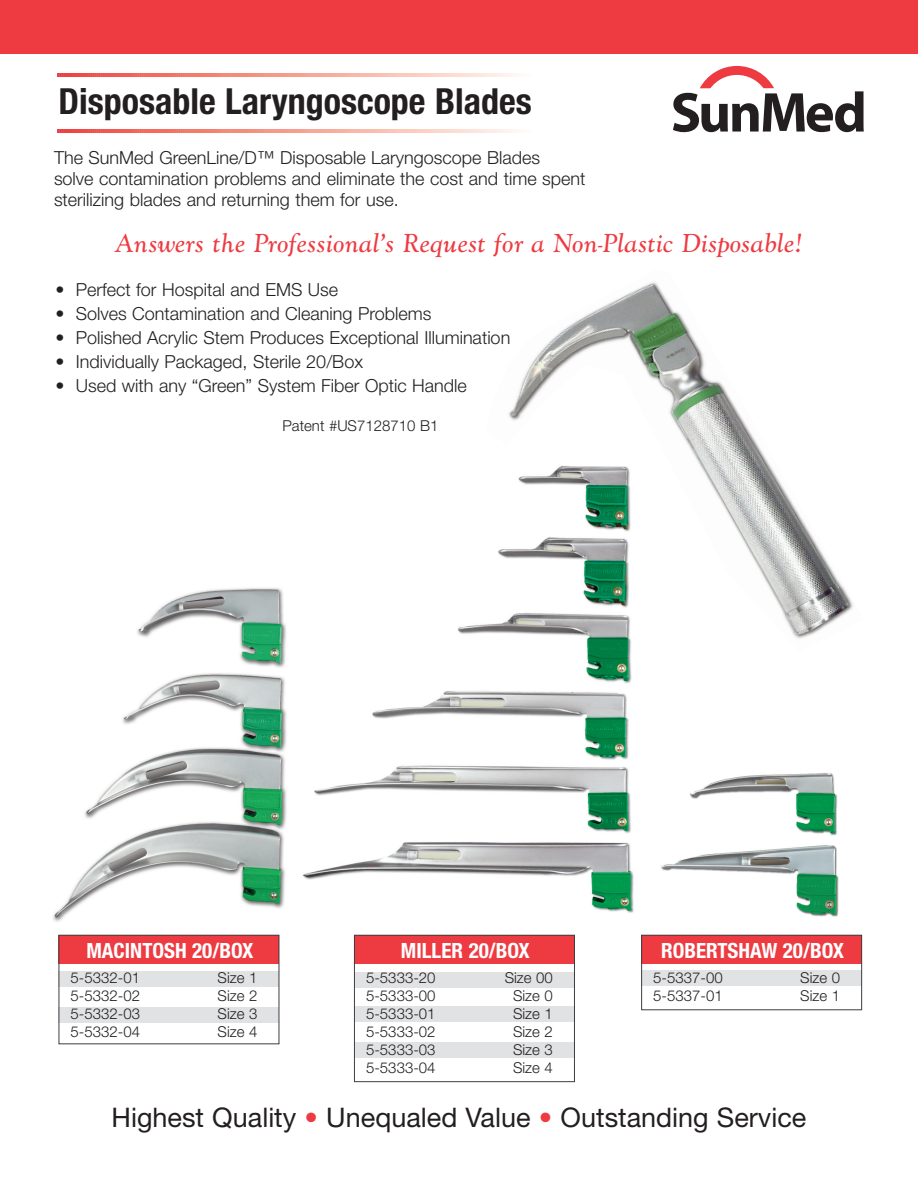
<style>
.page{position:relative;width:918px;height:1188px;background:#fff}
.page>*{position:absolute;margin:0;border:0;box-sizing:border-box;transform-origin:0 0}
.t1{font:700 condensed 36px "Helvetica Neue";color:#231f20}
.t2{font:27px "Goudy Catalogue Italic DTC";color:#ee3a41}
.t3{font:27px "Helvetica Neue";color:#231f20}
.t4{font:700 condensed 21px "Helvetica Neue";color:#fff}
.t5{font:300 18px/21px "Helvetica Neue";color:#231f20}
.t6{font:300 15px "Helvetica Neue";color:#231f20}
.s1{font-weight:900;font-stretch:condensed;color:#ee3a41}
</style>
<div class="page">
<div style="left:59px;top:971px;width:220px;height:16px;background:#e1e2e4"></div>
<div style="left:59px;top:1007px;width:220px;height:16px;background:#e1e2e4"></div>
<div style="left:354px;top:972px;width:221px;height:15px;background:#e1e2e4"></div>
<div style="left:354px;top:1006px;width:221px;height:16px;background:#e1e2e4"></div>
<div style="left:354px;top:1042px;width:221px;height:16px;background:#e1e2e4"></div>
<div style="left:641px;top:971px;width:221px;height:15px;background:#e1e2e4"></div>
<svg style="left:673px;top:66px;width:191px;height:66px"></svg>
<svg style="left:57px;top:74px;width:459px;height:3px"></svg>
<svg style="left:57px;top:129px;width:459px;height:4px;background:#f69d90"></svg>
<div style="left:0;top:0;width:918px;height:54px;background:#ee3a41"></div>
<img style="left:508px;top:282px;width:345px;height:357px">
<img style="left:302px;top:459px;width:339px;height:454px">
<img style="left:53px;top:588px;width:234px;height:360px">
<img style="left:660px;top:772px;width:179px;height:145px">
<div style="left:354px;top:935px;width:221px;height:28px;background:#ee3a41"></div>
<div style="left:354px;top:935px;width:221px;height:147px;border:1px solid #3e3e3f"></div>
<div style="left:641px;top:935px;width:221px;height:28px;background:#ee3a41"></div>
<div style="left:641px;top:935px;width:221px;height:75px;border:1px solid #3e3e3f"></div>
<div style="left:59px;top:935px;width:220px;height:28px;background:#ee3a41"></div>
<div style="left:59px;top:935px;width:220px;height:109px;border:1px solid #3e3e3f"></div>
<h1 class="t1" style="left:58px;top:89px;width:475px">Disposable Laryngoscope Blades</h1>
<p class="t5" style="left:54px;top:149px;width:533px">The SunMed GreenLine/D™ Disposable Laryngoscope Blades<br>solve contamination problems and eliminate the cost and time spent sterilizing blades and returning them for use.</p>
<h2 class="t2" style="left:116px;top:233px;width:688px">Answers the Professional’s Request for a Non-Plastic Disposable!</h2>
<p class="t5" style="left:56px;top:280px;width:284px">• Perfect for Hospital and EMS Use</p>
<p class="t5" style="left:56px;top:304px;width:378px">• Solves Contamination and Cleaning Problems</p>
<p class="t5" style="left:56px;top:328px;width:456px">• Polished Acrylic Stem Produces Exceptional Illumination</p>
<p class="t5" style="left:56px;top:352px;width:309px">• Individually Packaged, Sterile 20/Box</p>
<p class="t5" style="left:56px;top:376px;width:413px">• Used with any “Green” System Fiber Optic Handle</p>
<p class="t6" style="left:282px;top:420px;width:157px">Patent #US7128710 B1</p>
<p class="t4" style="left:86px;top:943px;width:169px">MACINTOSH 20/BOX</p>
<p class="t6" style="left:71px;top:972px;width:71px">5-5332-01</p>
<p class="t6" style="left:218px;top:972px;width:41px">Size 1</p>
<p class="t6" style="left:71px;top:990px;width:71px">5-5332-02</p>
<p class="t6" style="left:218px;top:990px;width:41px">Size 2</p>
<p class="t6" style="left:71px;top:1008px;width:71px">5-5332-03</p>
<p class="t6" style="left:218px;top:1008px;width:41px">Size 3</p>
<p class="t6" style="left:71px;top:1026px;width:71px">5-5332-04</p>
<p class="t6" style="left:218px;top:1026px;width:41px">Size 4</p>
<p class="t4" style="left:401px;top:943px;width:130px">MILLER 20/BOX</p>
<p class="t6" style="left:366px;top:972px;width:71px">5-5333-20</p>
<p class="t6" style="left:505px;top:972px;width:50px">Size 00</p>
<p class="t6" style="left:366px;top:990px;width:71px">5-5333-00</p>
<p class="t6" style="left:513px;top:990px;width:41px">Size 0</p>
<p class="t6" style="left:366px;top:1008px;width:71px">5-5333-01</p>
<p class="t6" style="left:513px;top:1008px;width:41px">Size 1</p>
<p class="t6" style="left:366px;top:1026px;width:71px">5-5333-02</p>
<p class="t6" style="left:513px;top:1026px;width:41px">Size 2</p>
<p class="t6" style="left:366px;top:1044px;width:71px">5-5333-03</p>
<p class="t6" style="left:513px;top:1044px;width:41px">Size 3</p>
<p class="t6" style="left:366px;top:1062px;width:71px">5-5333-04</p>
<p class="t6" style="left:513px;top:1062px;width:41px">Size 4</p>
<p class="t4" style="left:661px;top:943px;width:185px">ROBERTSHAW 20/BOX</p>
<p class="t6" style="left:653px;top:972px;width:71px">5-5337-00</p>
<p class="t6" style="left:800px;top:972px;width:41px">Size 0</p>
<p class="t6" style="left:653px;top:990px;width:71px">5-5337-01</p>
<p class="t6" style="left:800px;top:990px;width:41px">Size 1</p>
<h2 class="t3" style="left:112px;top:1108px;width:696px">Highest Quality <span class="s1">•</span> Unequaled Value <span class="s1">•</span> Outstanding Service</h2>
</div>
